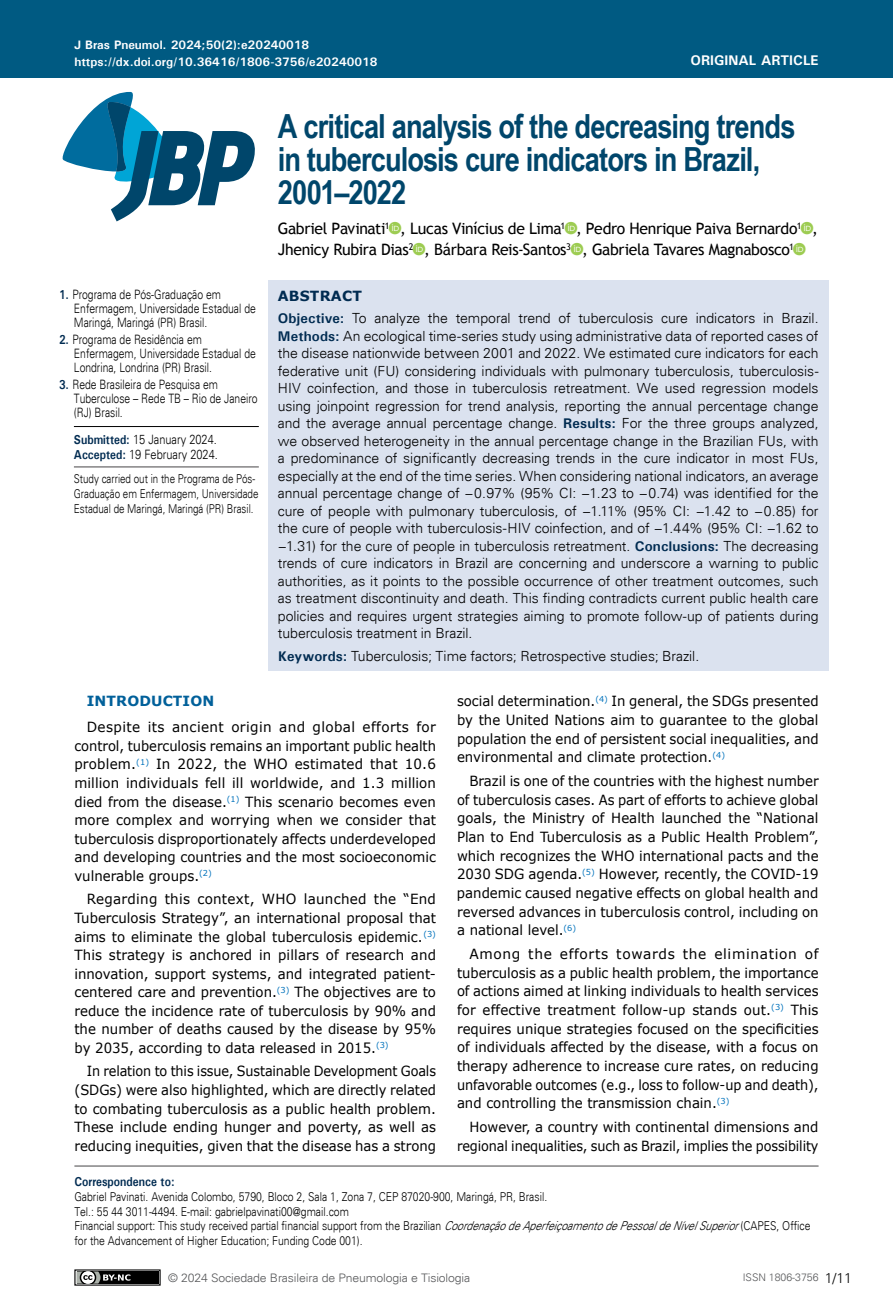
<style>
.page{position:relative;width:893px;height:1315px;background:#fff}
.page>*{position:absolute;margin:0;border:0;box-sizing:border-box;transform-origin:0 0}
.t1{font:700 33.25px/33.2px "Arial Narrow";letter-spacing:-.025em;color:#00466b}
.t2{font:21px "ID font Regular";color:#9dcc52}
.t3{font:15.75px "Trebuchet MS";letter-spacing:-.025em;color:#000}
.t4{font:300 14px/17.5px "Univers";letter-spacing:-.005em;color:#000;text-align:justify}
.t5{font:14px/18.6px "Verdana";color:#000;text-align:justify}
.t6{font:14px/18.7px "Verdana";color:#000;text-align:justify;scale:.95 1}
.t7{font:14px/18.6px "Verdana";color:#000;text-align:justify;scale:.96 1}
.t8{font:14px/18.6px "Verdana";color:#000;text-align:justify;scale:.92 1}
.t9{font:700 14px "Univers";color:#fff}
.t10{font:700 14px "Verdana";letter-spacing:.01em;color:#01609a}
.t11{font:700 14px "Verdana";letter-spacing:.015em;color:#002b51}
.t12{font:300 12.95px/14px "Univers";color:#000;scale:.8 1}
.t13{font:300 12.95px/14.9px "Univers";color:#000;scale:.85 1}
.t14{font:700 12.95px "Univers";color:#002b51;scale:.85 1}
.t15{font:300 12.25px/14.7px "Univers";color:#000;scale:.85 1}
.t16{font:300 12.25px/14.7px "Univers";color:#000;scale:.8 1}
.t17{font:700 12.25px "Univers";color:#fff}
.t18{font:300 11.72px "Univers";letter-spacing:-.01em;color:#58595b;scale:1.04 1}
.t19{font:300 10.5px "Univers";color:#58595b}
.s1{font-weight:700;color:#002b51}
.s2{font-family:"ID font Regular";font-size:21px;color:#9dcc52}
.s3{font-family:"Trebuchet MS";font-size:15.75px;color:#000}
.s4{font-style:italic}
</style>
<div class="page">
<div style="left:0;top:0;width:893px;height:78px;background:#005a82"></div>
<svg style="left:62px;top:91px;width:193px;height:130px"></svg>
<div style="left:75px;top:1270px;width:85px;height:15px;background:#000"></div>
<div style="left:74px;top:1269px;width:87px;height:16px;border:1px solid #000"></div>
<svg style="left:74px;top:1269px;width:56px;height:17px"></svg>
<div style="left:268px;top:280px;width:560px;height:391px;background:#dbe2ef"></div>
<hr style="left:74px;top:1165px;width:745px;height:1px;background:#464547">
<hr style="left:74px;top:426px;width:185px;height:1px;background:#000">
<hr style="left:74px;top:466px;width:185px;height:1px;background:#464547">
<p class="t17" style="left:74px;top:37px;width:236px">J Bras Pneumol. 2024;50(2):e20240018</p>
<p class="t17" style="left:74px;top:54px;width:305px">https://dx.doi.org/10.36416/1806-3756/e20240018</p>
<p class="t9" style="left:690px;top:52px;width:130px">ORIGINAL ARTICLE</p>
<p class="t12" style="left:74px;top:288px;width:229px;text-indent:-15px"><span class="s1">1.</span> Programa de Pós-Graduação em<br>Enfermagem, Universidade Estadual de<br>Maringá, Maringá (PR) Brasil.</p>
<p class="t12" style="left:74px;top:333px;width:229px;text-indent:-15px"><span class="s1">2.</span> Programa de Residência em<br>Enfermagem, Universidade Estadual de<br>Londrina, Londrina (PR) Brasil.</p>
<p class="t12" style="left:74px;top:378px;width:231px;text-indent:-15px"><span class="s1">3.</span> Rede Brasileira de Pesquisa em<br>Tuberculose – Rede TB – Rio de Janeiro (RJ) Brasil.</p>
<p class="t13" style="left:74px;top:432px;width:171px"><span class="s1">Submitted:</span> 15 January 2024.<br><span class="s1">Accepted:</span> 19 February 2024.</p>
<p class="t16" style="left:74px;top:471px;width:232px">Study carried out in the Programa de Pós-<br>Graduação em Enfermagem, Universidade<br>Estadual de Maringá, Maringá (PR) Brasil.</p>
<h1 class="t1" style="left:278px;top:108px;width:519px">A critical analysis of the decreasing trends in tuberculosis cure indicators in Brazil,<br>2001–2022</h1>
<p class="t3" style="left:278px;top:219px;width:525px">Gabriel Pavinati<sup>1</sup><span class="s2">a</span>, Lucas Vinícius de Lima<sup>1</sup><span class="s2">a</span>, Pedro Henrique Paiva Bernardo<sup>1</sup></p>
<h2 class="t2" style="left:801px;top:218px;width:19px">a<span class="s3">,</span></h2>
<p class="t3" style="left:278px;top:240px;width:518px">Jhenicy Rubira Dias<sup>2</sup><span class="s2">a</span>, Bárbara Reis-Santos<sup>3</sup><span class="s2">a</span>, Gabriela Tavares Magnabosco<sup>1</sup></p>
<h2 class="t2" style="left:793px;top:239px;width:14px">a</h2>
<p class="t11" style="left:278px;top:287px;width:86px">ABSTRACT</p>
<p class="t4" style="left:278px;top:310px;width:542px"><span class="s1">Objective:</span> To analyze the temporal trend of tuberculosis cure indicators in Brazil.<br><span class="s1">Methods:</span> An ecological time-series study using administrative data of reported cases of the disease nationwide between 2001 and 2022. We estimated cure indicators for each federative unit (FU) considering individuals with pulmonary tuberculosis, tuberculosis-HIV coinfection, and those in tuberculosis retreatment. We used regression models using joinpoint regression for trend analysis, reporting the annual percentage change and the average annual percentage change. <span class="s1">Results:</span> For the three groups analyzed, we observed heterogeneity in the annual percentage change in the Brazilian FUs, with a predominance of significantly decreasing trends in the cure indicator in most FUs, especially at the end of the time series. When considering national indicators, an average annual percentage change of −0.97% (95% CI: −1.23 to −0.74) was identified for the cure of people with pulmonary tuberculosis, of −1.11% (95% CI: −1.42 to −0.85) for the cure of people with tuberculosis-HIV coinfection, and of −1.44% (95% CI: −1.62 to −1.31) for the cure of people in tuberculosis retreatment. <span class="s1">Conclusions:</span> The decreasing trends of cure indicators in Brazil are concerning and underscore a warning to public authorities, as it points to the possible occurrence of other treatment outcomes, such as treatment discontinuity and death. This finding contradicts current public health care policies and requires urgent strategies aiming to promote follow-up of patients during tuberculosis treatment in Brazil.</p>
<p class="t4" style="left:278px;top:647px;width:423px"><span class="s1">Keywords:</span> Tuberculosis; Time factors; Retrospective studies; Brazil.</p>
<p class="t10" style="left:87px;top:692px;width:129px">INTRODUCTION</p>
<p class="t5" style="left:74px;top:718px;width:363px;text-indent:12px">Despite its ancient origin and global efforts for control, tuberculosis remains an important public health problem.<sup>(1)</sup> In 2022, the WHO estimated that 10.6 million individuals fell ill worldwide, and 1.3 million died from the disease.<sup>(1)</sup> This scenario becomes even more complex and worrying when we consider that tuberculosis disproportionately affects underdeveloped and developing countries and the most socioeconomic vulnerable groups.<sup>(2)</sup></p>
<p class="t7" style="left:74px;top:890px;width:378px;text-indent:12px">Regarding this context, WHO launched the “End Tuberculosis Strategy”, an international proposal that aims to eliminate the global tuberculosis epidemic.<sup>(3)<br></sup>This strategy is anchored in pillars of research and innovation, support systems, and integrated patient&shy;centered care and prevention.<sup>(3)</sup> The objectives are to reduce the incidence rate of tuberculosis by 90% and the number of deaths caused by the disease by 95% by 2035, according to data released in 2015.<sup>(3)</sup></p>
<p class="t8" style="left:74px;top:1062px;width:395px;text-indent:12px">In relation to this issue, Sustainable Development Goals (SDGs) were also highlighted, which are directly related to combating tuberculosis as a public health problem.<br>These include ending hunger and poverty, as well as reducing inequities, given that the disease has a strong</p>
<p class="t6" style="left:457px;top:692px;width:382px">social determination.<sup>(4)</sup> In general, the SDGs presented by the United Nations aim to guarantee to the global population the end of persistent social inequalities, and environmental and climate protection.<sup>(4)</sup></p>
<p class="t6" style="left:457px;top:771px;width:382px;text-indent:12px">Brazil is one of the countries with the highest number of tuberculosis cases. As part of efforts to achieve global goals, the Ministry of Health launched the “National Plan to End Tuberculosis as a Public Health Problem”, which recognizes the WHO international pacts and the 2030 SDG agenda.<sup>(5)</sup> However, recently, the COVID-19 pandemic caused negative effects on global health and reversed advances in tuberculosis control, including on a national level.<sup>(6)</sup></p>
<p class="t5" style="left:457px;top:944px;width:363px;text-indent:12px">Among the efforts towards the elimination of tuberculosis as a public health problem, the importance of actions aimed at linking individuals to health services for effective treatment follow-up stands out.<sup>(3)</sup> This requires unique strategies focused on the specificities of individuals affected by the disease, with a focus on therapy adherence to increase cure rates, on reducing unfavorable outcomes (e.g., loss to follow-up and death), and controlling the transmission chain.<sup>(3)</sup></p>
<p class="t6" style="left:457px;top:1117px;width:382px;text-align:right">However, a country with continental dimensions and regional inequalities, such as Brazil, implies the possibility</p>
<p class="t14" style="left:74px;top:1173px;width:119px">Correspondence to:</p>
<p class="t15" style="left:74px;top:1189px;width:868px">Gabriel Pavinati. Avenida Colombo, 5790, Bloco 2, Sala 1, Zona 7, CEP 87020-900, Maringá, PR, Brasil.<br>Tel.: 55 44 3011-4494. E-mail: gabrielpavinati00@gmail.com<br>Financial support: This study received partial financial support from the Brazilian <span class="s4">CoordenaçãodeAperfeiçoamentodePessoaldeNívelSuperior</span>(CAPES, Office for the Advancement of Higher Education; Funding Code 001).</p>
<p class="t18" style="left:168px;top:1270px;width:292px">© 2024 Sociedade Brasileira de Pneumologia e Tisiologia</p>
<p class="t19" style="left:743px;top:1271px;width:77px">ISSN 1806-3756</p>
<p class="t4" style="left:825px;top:1269px;width:29px">1/11</p>
</div>
